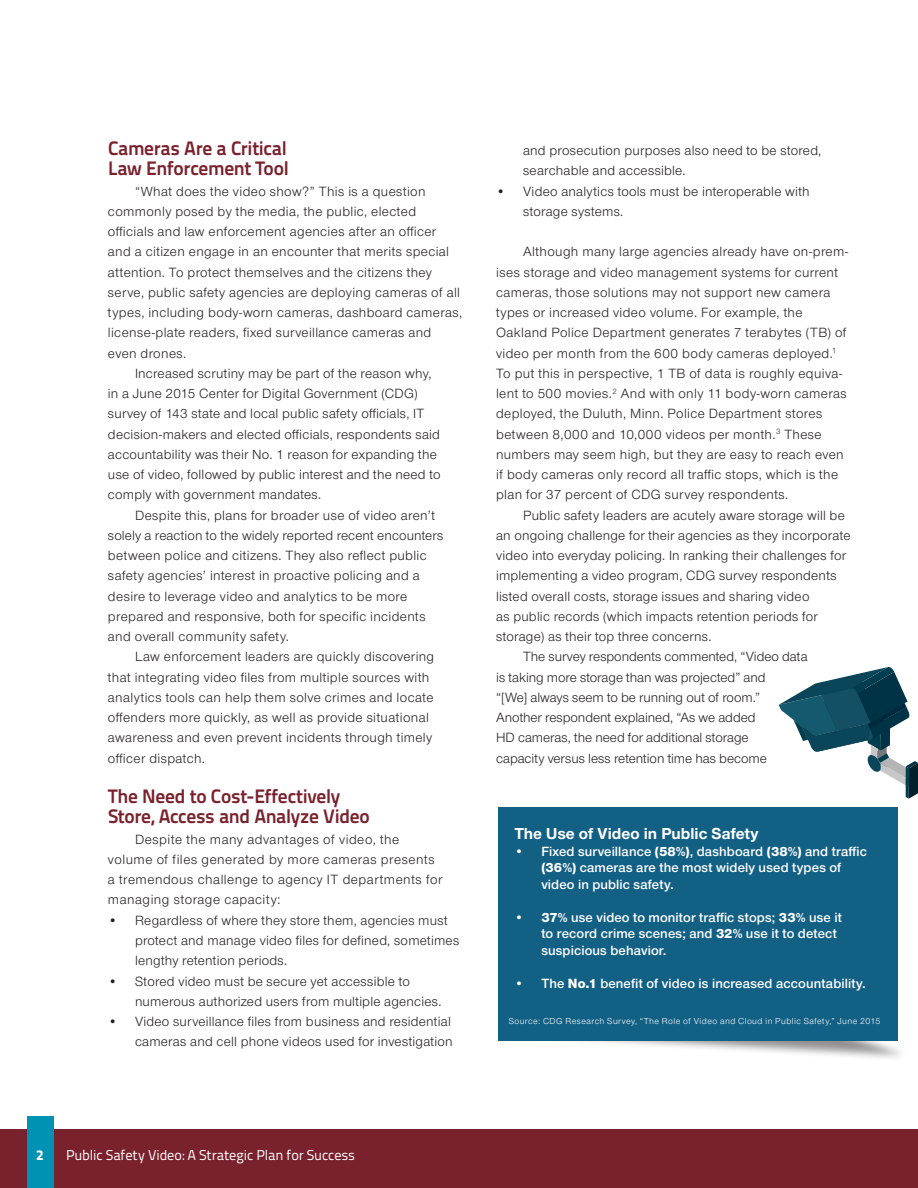
<style>
.page{position:relative;width:918px;height:1188px;background:#fff}
.page>*{position:absolute;margin:0;border:0;box-sizing:border-box;transform-origin:0 0}
.Subhead_1{font:700 19.5px/20.2px "Titillium Text 22 L";letter-spacing:-.015em;color:#79212d}
.t1{font:700 16.5px "Nimbus San Nov";color:#fff}
.t2{font:14.25px "Titillium Text 22 L";letter-spacing:-.005em;color:#fff}
.t3{font:800 14.25px "Titillium Text 22 L";color:#fff}
.Body{font:13.8px/20.2px "Nimbus San Nov";letter-spacing:.025em;color:#231f20}
.t4{font:13.8px/16.5px "Nimbus San Nov Sem Bol";letter-spacing:.01em;color:#fff}
.Body-2{font:13.8px/20.2px "Nimbus San Nov";color:#231f20}
.Body-3{font:9px "Nimbus San Nov";letter-spacing:.05em;color:#fff}
.s1{font-family:"Nimbus San Nov Hea"}
</style>
<div class="page">
<div style="left:0;top:1129px;width:918px;height:59px;background:#79212d"></div>
<div style="left:27px;top:1117px;width:27px;height:71px;background:#0092b3"></div>
<svg style="left:779px;top:667px;width:139px;height:132px"></svg>
<div style="left:523px;top:949px;width:386px;height:113px;background:#231f20;opacity:.5"></div>
<div style="left:498px;top:808px;width:399px;height:233px;background:#136085"></div>
<p class="Subhead_1" style="left:108px;top:137px;width:182px">Cameras Are a Critical<br>Law Enforcement Tool</p>
<p class="Body" style="left:108px;top:181px;width:356px;text-indent:27px">“What does the video show?” This is a question commonly posed by the media, the public, elected officials and law enforcement agencies after an officer and a citizen engage in an encounter that merits special attention. To protect themselves and the citizens they serve, public safety agencies are deploying cameras of all types, including body-worn cameras, dashboard cameras, license-plate readers, fixed surveillance cameras and even drones.</p>
<p class="Body" style="left:108px;top:363px;width:334px;text-indent:27px">Increased scrutiny may be part of the reason why, in a June 2015 Center for Digital Government (CDG) survey of 143 state and local public safety officials, IT decision-makers and elected officials, respondents said accountability was their No. 1 reason for expanding the use of video, followed by public interest and the need to comply with government mandates.</p>
<p class="Body" style="left:108px;top:505px;width:337px;text-indent:27px">Despite this, plans for broader use of video aren’t solely a reaction to the widely reported recent encounters between police and citizens. They also reflect public safety agencies’ interest in proactive policing and a desire to leverage video and analytics to be more prepared and responsive, both for specific incidents and overall community safety.</p>
<p class="Body" style="left:108px;top:647px;width:328px;text-indent:27px">Law enforcement leaders are quickly discovering that integrating video files from multiple sources with analytics tools can help them solve crimes and locate offenders more quickly, as well as provide situational awareness and even prevent incidents through timely officer dispatch.</p>
<p class="Subhead_1" style="left:108px;top:785px;width:263px">The Need to Cost-Effectively<br>Store, Access and Analyze Video</p>
<p class="Body" style="left:108px;top:829px;width:336px;text-indent:27px">Despite the many advantages of video, the volume of files generated by more cameras presents a tremendous challenge to agency IT departments for managing storage capacity:</p>
<p class="Body" style="left:135px;top:910px;width:326px;text-indent:-27px">• Regardless of where they store them, agencies must protect and manage video files for defined, sometimes lengthy retention periods.</p>
<p class="Body" style="left:135px;top:971px;width:308px;text-indent:-27px">• Stored video must be secure yet accessible to numerous authorized users from multiple agencies.</p>
<p class="Body" style="left:108px;top:1011px;width:346px;text-align:right">• Video surveillance files from business and residential cameras and cell phone videos used for investigation</p>
<p class="Body" style="left:523px;top:141px;width:300px">and prosecution purposes also need to be stored, searchable and accessible.</p>
<p class="Body" style="left:523px;top:181px;width:288px;text-indent:-27px">• Video analytics tools must be interoperable with storage systems.</p>
<p class="Body" style="left:496px;top:242px;width:354px;text-indent:27px">Although many large agencies already have on-prem&shy;ises storage and video management systems for current cameras, those solutions may not support new camera types or increased video volume. For example, the Oakland Police Department generates 7 terabytes (TB) of video per month from the 600 body cameras deployed.<sup>1<br></sup>To put this in perspective, 1 TB of data is roughly equiva&shy;lent to 500 movies.<sup>2</sup> And with only 11 body-worn cameras deployed, the Duluth, Minn. Police Department stores between 8,000 and 10,000 videos per month.<sup>3</sup> These numbers may seem high, but they are easy to reach even if body cameras only record all traffic stops, which is the plan for 37 percent of CDG survey respondents.</p>
<p class="Body" style="left:496px;top:505px;width:356px;text-indent:27px">Public safety leaders are acutely aware storage will be an ongoing challenge for their agencies as they incorporate video into everyday policing. In ranking their challenges for implementing a video program, CDG survey respondents listed overall costs, storage issues and sharing video<br>as public records (which impacts retention periods for storage) as their top three concerns.</p>
<p class="Body-2" style="left:496px;top:647px;width:313px;text-indent:27px">The survey respondents commented, “Video data is taking more storage than was projected” and<br>“[We] always seem to be running out of room.” Another respondent explained, “As we added<br>HD cameras, the need for additional storage<br>capacity versus less retention time has become</p>
<p class="t1" style="left:514px;top:824px;width:246px">The Use of Video in Public Safety</p>
<p class="t4" style="left:541px;top:843px;width:327px;text-indent:-27px">• Fixed surveillance <span class="s1">(58%)</span>, dashboard <span class="s1">(38%)</span> and traffic <span class="s1">(36%)</span> cameras are the most widely used types of video in public safety.</p>
<p class="t4" style="left:541px;top:909px;width:302px;text-indent:-27px"><span class="s1">• 37%</span> use video to monitor traffic stops; <span class="s1">33%</span> use it to record crime scenes; and <span class="s1">32%</span> use it to detect suspicious behavior.</p>
<p class="t4" style="left:514px;top:975px;width:353px">• The <span class="s1">No.1</span> benefit of video is increased accountability.</p>
<p class="Body-3" style="left:509px;top:1016px;width:373px">Source: CDG Research Survey, “The Role of Video and Cloud in Public Safety,” June 2015</p>
<p class="t3" style="left:36px;top:1144px;width:9px">2</p>
<p class="t2" style="left:66px;top:1145px;width:291px">Public Safety Video: A Strategic Plan for Success</p>
</div>
